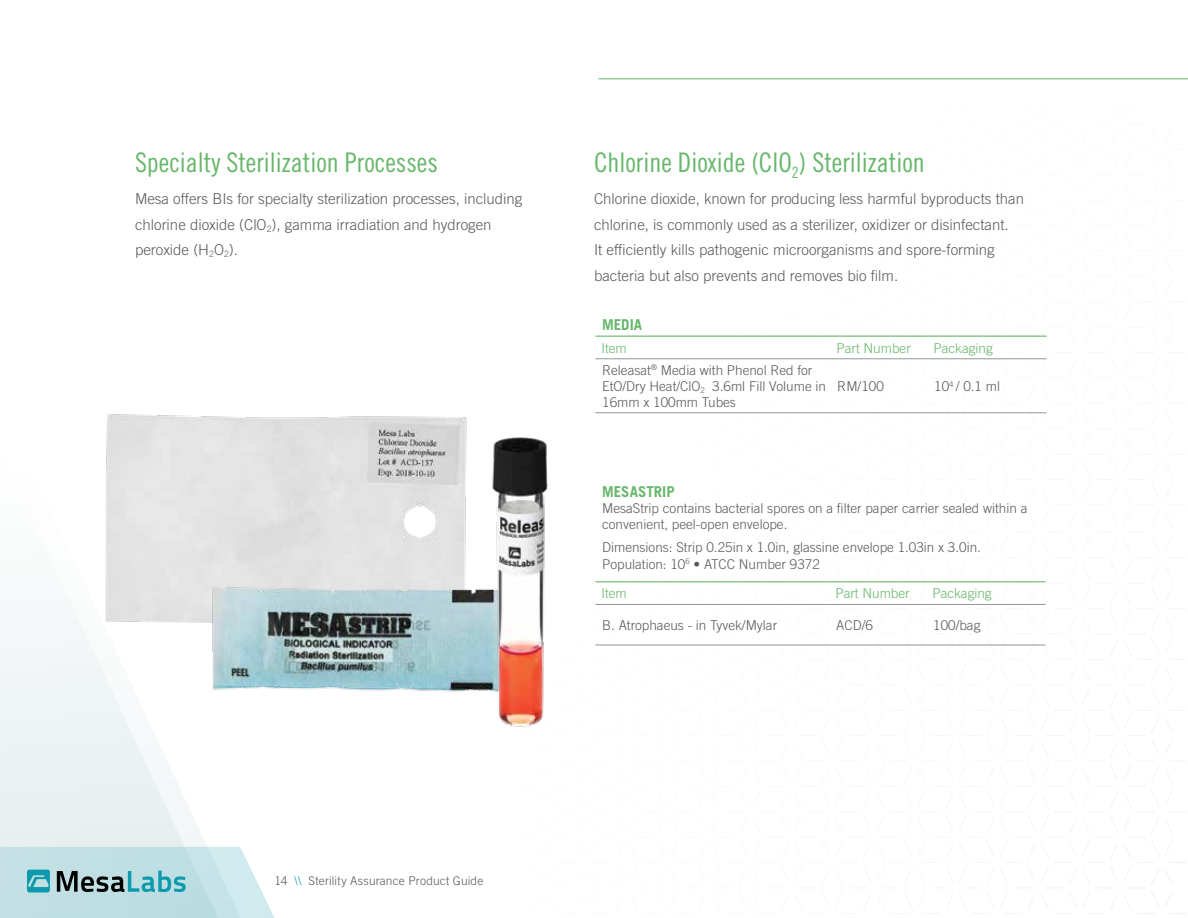
<style>
.page{position:relative;width:1188px;height:918px;background:#fff}
.page>*{position:absolute;margin:0;border:0;box-sizing:border-box;transform-origin:0 0}
.t1{font:27px "Trade Gothic Cond Eighteen";color:#66b76a}
.t2{font:300 15px/25.5px "Trade Gothic";color:#58595b}
.t3{font:700 15px "Trade Gothic";color:#66b76a}
.t4{font:300 13.5px/16.2px "Trade Gothic";color:#58595b}
.t5{font:300 13.5px "Trade Gothic";color:#66b76a}
.t6{font:300 12px "Trade Gothic";letter-spacing:.01em;color:#58595b}
.s1{color:#0c9aac}
</style>
<div class="page">
<svg style="left:519px;top:335px;width:528px;height:103px"></svg>
<svg style="left:987px;top:726px;width:199px;height:188px"></svg>
<svg style="left:0;top:617px;width:207px;height:230px;fill:#eff4f5"></svg>
<svg style="left:0;top:847px;width:275px;height:71px;background:#b7d8dc"></svg>
<hr style="left:595px;top:336px;width:236px;height:1px;background:#66b76a">
<hr style="left:831px;top:336px;width:97px;height:1px;background:#66b76a">
<hr style="left:928px;top:336px;width:119px;height:1px;background:#66b76a">
<hr style="left:595px;top:359px;width:236px;height:1px;background:#939598">
<hr style="left:831px;top:359px;width:97px;height:1px;background:#939598">
<hr style="left:928px;top:359px;width:119px;height:1px;background:#939598">
<hr style="left:595px;top:413px;width:236px;height:1px;background:#939598">
<hr style="left:831px;top:413px;width:97px;height:1px;background:#939598">
<hr style="left:928px;top:413px;width:119px;height:1px;background:#939598">
<hr style="left:595px;top:581px;width:235px;height:1px;background:#66b76a">
<hr style="left:830px;top:581px;width:96px;height:1px;background:#66b76a">
<hr style="left:926px;top:581px;width:119px;height:1px;background:#66b76a">
<hr style="left:595px;top:604px;width:235px;height:1px;background:#939598">
<hr style="left:830px;top:604px;width:96px;height:1px;background:#939598">
<hr style="left:926px;top:604px;width:119px;height:1px;background:#939598">
<hr style="left:595px;top:645px;width:235px;height:1px;background:#939598">
<hr style="left:830px;top:645px;width:96px;height:1px;background:#939598">
<hr style="left:926px;top:645px;width:119px;height:1px;background:#939598">
<img style="left:78px;top:414px;width:389px;height:236px">
<img style="left:207px;top:580px;width:229px;height:111px">
<img style="left:436px;top:438px;width:165px;height:289px">
<hr style="left:598px;top:78px;width:590px;height:1px;background:#66b76a">
<h1 class="t1" style="left:135px;top:146px;width:304px">Specialty Sterilization Processes</h1>
<p class="t2" style="left:135px;top:186px;width:389px">Mesa offers BIs for specialty sterilization processes, including chlorine dioxide (ClO<sub>2</sub>), gamma irradiation and hydrogen peroxide (H<sub>2</sub>O<sub>2</sub>).</p>
<h1 class="t1" style="left:594px;top:146px;width:332px">Chlorine Dioxide (ClO<sub>2</sub>) Sterilization</h1>
<p class="t2" style="left:594px;top:186px;width:432px">Chlorine dioxide, known for producing less harmful byproducts than chlorine, is commonly used as a sterilizer, oxidizer or disinfectant.<br>It efficiently kills pathogenic microorganisms and spore-forming bacteria but also prevents and removes bio film.</p>
<p class="t3" style="left:602px;top:315px;width:42px">MEDIA</p>
<p class="t5" style="left:601px;top:340px;width:27px">Item</p>
<p class="t5" style="left:837px;top:340px;width:76px">Part Number</p>
<p class="t5" style="left:934px;top:340px;width:61px">Packaging</p>
<p class="t4" style="left:602px;top:362px;width:225px">Releasat<sup>®</sup> Media with Phenol Red for<br>EtO/Dry Heat/ClO<sub>2</sub> 3.6ml Fill Volume in<br>16mm x 100mm Tubes</p>
<p class="t4" style="left:837px;top:378px;width:48px">RM/100</p>
<p class="t4" style="left:934px;top:378px;width:67px">10<sup>4</sup> / 0.1 ml</p>
<p class="t3" style="left:602px;top:482px;width:74px">MESASTRIP</p>
<p class="t4" style="left:602px;top:500px;width:427px">MesaStrip contains bacterial spores on a filter paper carrier sealed within a convenient, peel-open envelope.</p>
<p class="t4" style="left:602px;top:539px;width:380px">Dimensions: Strip 0.25in x 1.0in, glassine envelope 1.03in x 3.0in.<br>Population: 10<sup>6</sup> • ATCC Number 9372</p>
<p class="t5" style="left:601px;top:586px;width:27px">Item</p>
<p class="t5" style="left:836px;top:586px;width:76px">Part Number</p>
<p class="t5" style="left:932px;top:586px;width:61px">Packaging</p>
<p class="t4" style="left:602px;top:617px;width:177px">B. Atrophaeus - in Tyvek/Mylar</p>
<p class="t4" style="left:836px;top:617px;width:38px">ACD/6</p>
<p class="t4" style="left:933px;top:617px;width:49px">100/bag</p>
<p class="t6" style="left:274px;top:874px;width:210px">14 <span class="s1">\\</span> Sterility Assurance Product Guide</p>
</div>
